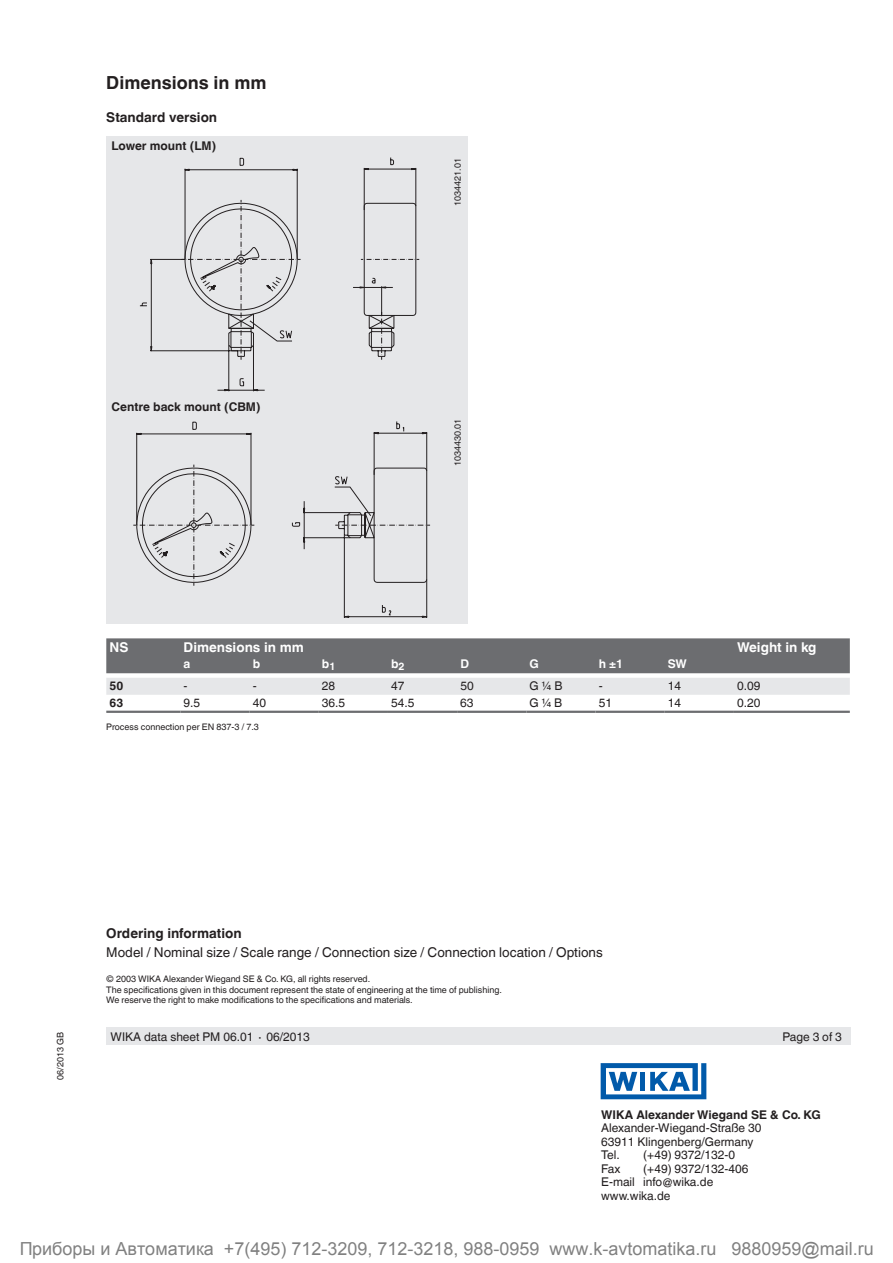
<style>
.page{position:relative;width:893px;height:1263px;background:#fff}
.page>*{position:absolute;margin:0;border:0;box-sizing:border-box;transform-origin:0 0}
.t1{font:18px "Arial";color:#000}
.t2{font:700 18px "Helvetica World";color:#231f20}
.t3{font:13.5px "Helvetica World";color:#231f20}
.t4{font:700 13.5px "Helvetica World";color:#231f20}
.t5{font:700 13.5px "Helvetica World";color:#fff}
.t6{font:12px/13.5px "Helvetica World";color:#231f20}
.t7{font:700 12px "Helvetica World";color:#231f20}
.t8{font:700 12px "Helvetica World";color:#fff}
.t9{font:9px/10.5px "Helvetica World";color:#231f20}
</style>
<div class="page">
<svg style="left:601px;top:1063px;width:105px;height:36px"></svg>
<div style="left:106px;top:1028px;width:744px;height:17px;background:#e6e7e9"></div>
<div style="left:106px;top:136px;width:362px;height:487px;background:#e6e7e9"></div>
<svg style="left:106px;top:638px;width:744px;height:57px;background:#9d9ea0"></svg>
<hr style="left:106px;top:711px;width:74px;height:2px;background:#6c6d70">
<hr style="left:180px;top:711px;width:70px;height:2px;background:#6c6d70">
<hr style="left:250px;top:711px;width:69px;height:2px;background:#6c6d70">
<hr style="left:319px;top:711px;width:69px;height:2px;background:#6c6d70">
<hr style="left:388px;top:711px;width:69px;height:2px;background:#6c6d70">
<hr style="left:457px;top:711px;width:69px;height:2px;background:#6c6d70">
<hr style="left:526px;top:711px;width:69px;height:2px;background:#6c6d70">
<hr style="left:595px;top:711px;width:70px;height:2px;background:#6c6d70">
<hr style="left:665px;top:711px;width:69px;height:2px;background:#6c6d70">
<hr style="left:734px;top:711px;width:116px;height:2px;background:#6c6d70">
<svg style="left:139px;top:157px;width:278px;height:230px"></svg>
<svg style="left:136px;top:421px;width:292px;height:192px"></svg>
<h1 class="t2" style="left:106px;top:73px;width:162px">Dimensions in mm</h1>
<h2 class="t4" style="left:106px;top:110px;width:112px">Standard version</h2>
<h3 class="t7" style="left:112px;top:139px;width:106px">Lower mount (LM)</h3>
<h3 class="t7" style="left:112px;top:400px;width:150px">Centre back mount (CBM)</h3>
<p class="t9" style="left:453px;top:206px;width:49px;rotate:-90deg">1034421.01</p>
<p class="t9" style="left:453px;top:466px;width:49px;rotate:-90deg">1034430.01</p>
<h2 class="t5" style="left:109px;top:640px;width:20px">NS</h2>
<h2 class="t5" style="left:184px;top:640px;width:122px">Dimensions in mm</h2>
<h2 class="t5" style="left:737px;top:640px;width:81px">Weight in kg</h2>
<h3 class="t8" style="left:184px;top:657px;width:8px">a</h3>
<h3 class="t8" style="left:253px;top:657px;width:9px">b</h3>
<h3 class="t8" style="left:322px;top:657px;width:15px">b<sub>1</sub></h3>
<h3 class="t8" style="left:391px;top:657px;width:15px">b<sub>2</sub></h3>
<h3 class="t8" style="left:460px;top:657px;width:10px">D</h3>
<h3 class="t8" style="left:529px;top:657px;width:11px">G</h3>
<h3 class="t8" style="left:599px;top:657px;width:26px">h ±1</h3>
<h3 class="t8" style="left:668px;top:657px;width:21px">SW</h3>
<h3 class="t7" style="left:109px;top:678px;width:15px">50</h3>
<h3 class="t6" style="left:184px;top:679px;width:5px">-</h3>
<h3 class="t6" style="left:253px;top:679px;width:5px">-</h3>
<h3 class="t6" style="left:322px;top:679px;width:15px">28</h3>
<h3 class="t6" style="left:391px;top:679px;width:15px">47</h3>
<h3 class="t6" style="left:460px;top:679px;width:15px">50</h3>
<h3 class="t6" style="left:529px;top:679px;width:34px">G ¼ B</h3>
<h3 class="t6" style="left:599px;top:679px;width:5px">-</h3>
<h3 class="t6" style="left:668px;top:679px;width:15px">14</h3>
<h3 class="t6" style="left:737px;top:679px;width:25px">0.09</h3>
<h3 class="t7" style="left:109px;top:695px;width:15px">63</h3>
<h3 class="t6" style="left:184px;top:696px;width:18px">9.5</h3>
<h3 class="t6" style="left:253px;top:696px;width:15px">40</h3>
<h3 class="t6" style="left:322px;top:696px;width:25px">36.5</h3>
<h3 class="t6" style="left:391px;top:696px;width:25px">54.5</h3>
<h3 class="t6" style="left:460px;top:696px;width:15px">63</h3>
<h3 class="t6" style="left:529px;top:696px;width:34px">G ¼ B</h3>
<h3 class="t6" style="left:599px;top:696px;width:15px">51</h3>
<h3 class="t6" style="left:668px;top:696px;width:15px">14</h3>
<h3 class="t6" style="left:737px;top:696px;width:25px">0.20</h3>
<p class="t9" style="left:106px;top:721px;width:154px">Process connection per EN 837-3 / 7.3</p>
<h2 class="t4" style="left:106px;top:925px;width:137px">Ordering information</h2>
<h2 class="t3" style="left:106px;top:945px;width:498px">Model / Nominal size / Scale range / Connection size / Connection location / Options</h2>
<p class="t9" style="left:106px;top:974px;width:397px">© 2003 WIKA Alexander Wiegand SE &amp; Co. KG, all rights reserved.<br>The specifications given in this document represent the state of engineering at the time of publishing.<br>We reserve the right to make modifications to the specifications and materials.</p>
<p class="t9" style="left:55px;top:1080px;width:49px;rotate:-90deg">06/2013 GB</p>
<h3 class="t6" style="left:111px;top:1029px;width:201px">WIKA data sheet PM 06.01 ∙ 06/2013</h3>
<h3 class="t6" style="left:782px;top:1029px;width:61px">Page 3 of 3</h3>
<h3 class="t7" style="left:601px;top:1107px;width:221px">WIKA Alexander Wiegand SE &amp; Co. KG</h3>
<h3 class="t6" style="left:601px;top:1121px;width:162px">Alexander-Wiegand-Straße 30<br>63911 Klingenberg/Germany<br>Tel.</h3>
<h3 class="t6" style="left:643px;top:1148px;width:94px">(+49) 9372/132-0</h3>
<h3 class="t6" style="left:601px;top:1161px;width:149px;text-indent:42px">(+49) 9372/132-406<br>E-mail info@wika.de www.wika.de</h3>
<h3 class="t6" style="left:601px;top:1161px;width:21px">Fax</h3>
<h1 class="t1" style="left:19px;top:1238px;width:856px">Приборы и Автоматика +7(495) 712-3209, 712-3218, 988-0959 www.k-avtomatika.ru 9880959@mail.ru</h1>
</div>
